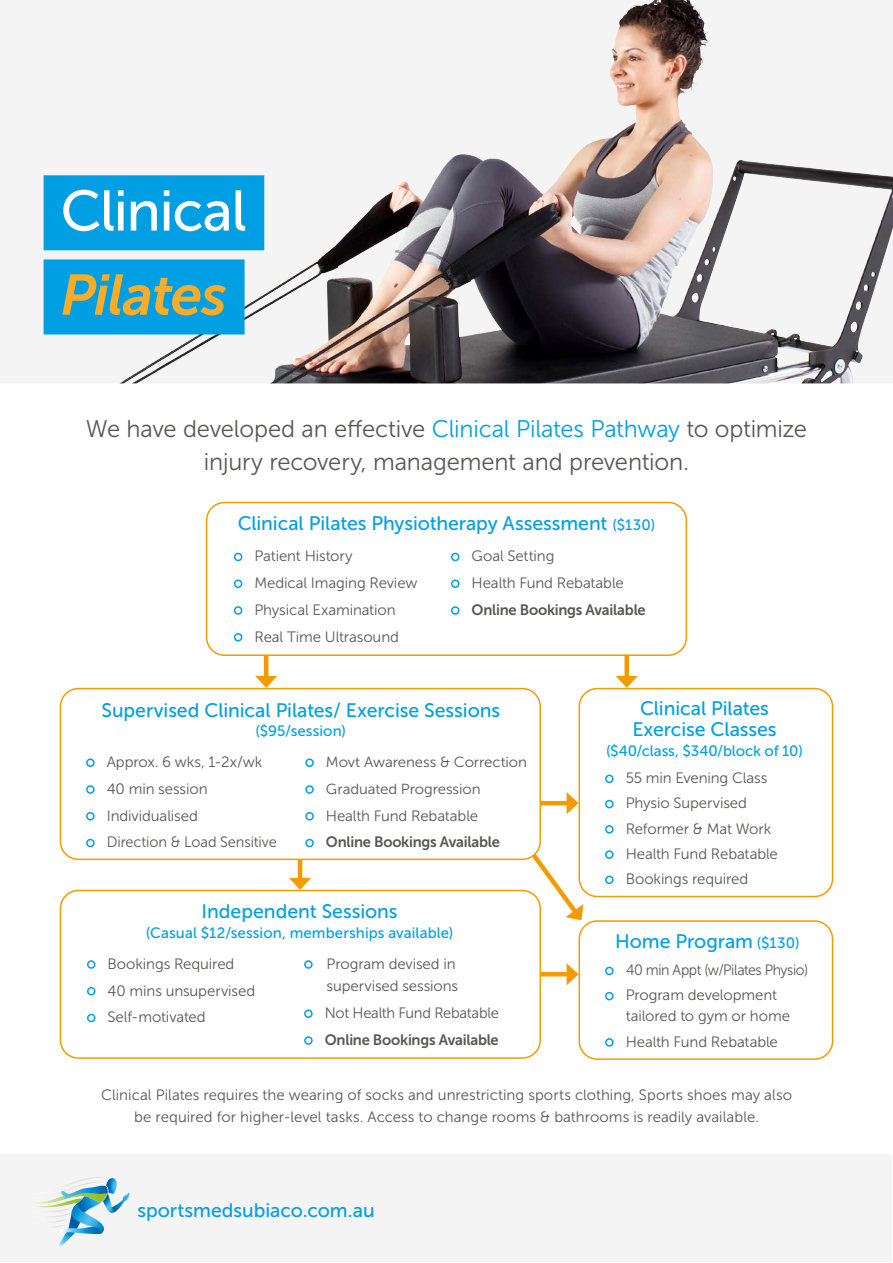
<style>
.page{position:relative;width:893px;height:1263px;background:#fff}
.page>*{position:absolute;margin:0;border:0;box-sizing:border-box;transform-origin:0 0}
.t1{font:57px "Museo Sans 500";letter-spacing:-.02em;color:#fff}
.t2{font:italic 57px "Museo Sans 700";letter-spacing:-.025em;color:#f8ac27}
.t3{font:24px/33px "Museo Sans 300";letter-spacing:-.01em;color:#575756;text-align:center}
.t4{font:19.5px/21px "Museo Sans 500";letter-spacing:-.005em;color:#009fe3;text-align:center}
.t5{font:15px/26.7px "Museo Sans 300";letter-spacing:-.005em;color:#575756}
.t6{font:15px "Museo Sans 500";letter-spacing:.005em;color:#009fe3}
.t7{font:15px "Museo Sans 700";letter-spacing:-.015em;color:#575756}
.t8{font:15px/25.2px "Museo Sans 300";letter-spacing:-.005em;color:#575756;scale:.94 1}
.t9{font:14.55px/26.7px "Museo Sans 300";letter-spacing:-.005em;color:#575756}
.s1{color:#009fe3}
.s2{font-size:15px}
</style>
<div class="page">
<svg style="left:0;top:0;width:893px;height:383px;fill:#f4f4f4"></svg>
<img style="left:119px;top:0;width:568px;height:383px">
<div style="left:1px;top:1154px;width:891px;height:108px;background:#f4f4f4"></div>
<img style="left:35px;top:1203px;width:26px;height:4px">
<img style="left:41px;top:1207px;width:20px;height:5px">
<img style="left:33px;top:1197px;width:28px;height:6px">
<img style="left:58px;top:1232px;width:16px;height:15px">
<svg style="left:61px;top:1178px;width:69px;height:56px"></svg>
<div style="left:44px;top:175px;width:220px;height:75px;background:#009fe3"></div>
<div style="left:44px;top:259px;width:201px;height:75px;background:#009fe3"></div>
<div style="left:234px;top:553px;width:8px;height:8px;border:2px solid #009fe3;border-radius:50%"></div>
<div style="left:234px;top:579px;width:8px;height:9px;border:2px solid #009fe3;border-radius:50%"></div>
<div style="left:234px;top:606px;width:8px;height:9px;border:2px solid #009fe3;border-radius:50%"></div>
<div style="left:234px;top:633px;width:8px;height:8px;border:2px solid #009fe3;border-radius:50%"></div>
<div style="left:451px;top:553px;width:8px;height:8px;border:2px solid #009fe3;border-radius:50%"></div>
<div style="left:451px;top:579px;width:8px;height:9px;border:2px solid #009fe3;border-radius:50%"></div>
<div style="left:451px;top:606px;width:8px;height:9px;border:2px solid #009fe3;border-radius:50%"></div>
<div style="left:206px;top:502px;width:481px;height:154px;border:2px solid #f59a00;border-radius:18px"></div>
<div style="left:60px;top:890px;width:481px;height:169px;border:2px solid #f59a00;border-radius:18px"></div>
<div style="left:86px;top:758px;width:9px;height:9px;border:2px solid #009fe3;border-radius:50%"></div>
<div style="left:86px;top:785px;width:9px;height:9px;border:2px solid #009fe3;border-radius:50%"></div>
<div style="left:86px;top:812px;width:9px;height:8px;border:2px solid #009fe3;border-radius:50%"></div>
<div style="left:86px;top:839px;width:9px;height:8px;border:2px solid #009fe3;border-radius:50%"></div>
<div style="left:305px;top:758px;width:9px;height:9px;border:2px solid #009fe3;border-radius:50%"></div>
<div style="left:305px;top:785px;width:9px;height:9px;border:2px solid #009fe3;border-radius:50%"></div>
<div style="left:305px;top:812px;width:9px;height:8px;border:2px solid #009fe3;border-radius:50%"></div>
<div style="left:305px;top:839px;width:9px;height:8px;border:2px solid #009fe3;border-radius:50%"></div>
<div style="left:605px;top:775px;width:9px;height:8px;border:2px solid #009fe3;border-radius:50%"></div>
<div style="left:605px;top:800px;width:9px;height:8px;border:2px solid #009fe3;border-radius:50%"></div>
<div style="left:605px;top:825px;width:9px;height:9px;border:2px solid #009fe3;border-radius:50%"></div>
<div style="left:605px;top:850px;width:9px;height:9px;border:2px solid #009fe3;border-radius:50%"></div>
<div style="left:605px;top:876px;width:9px;height:8px;border:2px solid #009fe3;border-radius:50%"></div>
<div style="left:87px;top:960px;width:9px;height:9px;border:2px solid #009fe3;border-radius:50%"></div>
<div style="left:87px;top:987px;width:9px;height:8px;border:2px solid #009fe3;border-radius:50%"></div>
<div style="left:87px;top:1014px;width:9px;height:8px;border:2px solid #009fe3;border-radius:50%"></div>
<div style="left:304px;top:960px;width:9px;height:9px;border:2px solid #009fe3;border-radius:50%"></div>
<div style="left:304px;top:1009px;width:9px;height:9px;border:2px solid #009fe3;border-radius:50%"></div>
<div style="left:304px;top:1036px;width:9px;height:9px;border:2px solid #009fe3;border-radius:50%"></div>
<div style="left:605px;top:967px;width:9px;height:8px;border:2px solid #009fe3;border-radius:50%"></div>
<div style="left:605px;top:992px;width:9px;height:8px;border:2px solid #009fe3;border-radius:50%"></div>
<div style="left:605px;top:1038px;width:9px;height:9px;border:2px solid #009fe3;border-radius:50%"></div>
<div style="left:60px;top:688px;width:481px;height:172px;border:2px solid #f59a00;border-radius:18px"></div>
<div style="left:578px;top:688px;width:255px;height:209px;border:2px solid #f59a00;border-radius:18px"></div>
<div style="left:578px;top:920px;width:255px;height:140px;border:2px solid #f59a00;border-radius:18px"></div>
<hr style="left:298px;top:859px;width:4px;height:23px;background:#f59a00">
<svg style="left:289px;top:878px;width:22px;height:12px"></svg>
<hr style="left:540px;top:801px;width:31px;height:4px;background:#f59a00">
<svg style="left:567px;top:792px;width:11px;height:22px"></svg>
<hr style="left:540px;top:972px;width:31px;height:4px;background:#f59a00">
<svg style="left:567px;top:963px;width:11px;height:22px"></svg>
<svg style="left:528px;top:849px;width:55px;height:71px"></svg>
<hr style="left:264px;top:655px;width:4px;height:25px;background:#f59a00">
<svg style="left:255px;top:676px;width:22px;height:12px"></svg>
<div style="left:624px;top:655px;width:5px;height:25px;background:#f59a00"></div>
<svg style="left:616px;top:676px;width:22px;height:12px"></svg>
<h1 class="t1" style="left:61px;top:180px;width:188px">Clinical</h1>
<h1 class="t2" style="left:61px;top:263px;width:168px">Pilates</h1>
<h2 class="t3" style="left:86px;top:413px;width:723px">We have developed an effective <span class="s1">Clinical Pilates Pathway</span> to optimize injury recovery, management and prevention.</h2>
<h3 class="t4" style="left:238px;top:513px;width:419px">Clinical Pilates Physiotherapy Assessment <span class="s2">($130)</span></h3>
<p class="t5" style="left:254px;top:543px;width:164px">Patient History<br>Medical Imaging Review<br>Physical Examination<br>Real Time Ultrasound</p>
<p class="t5" style="left:472px;top:543px;width:154px">Goal Setting<br>Health Fund Rebatable</p>
<p class="t7" style="left:472px;top:601px;width:176px">Online Bookings Available</p>
<h3 class="t4" style="left:101px;top:699px;width:400px">Supervised Clinical Pilates/ Exercise Sessions</h3>
<p class="t6" style="left:255px;top:723px;width:92px">($95/session)</p>
<p class="t5" style="left:107px;top:749px;width:172px">Approx. 6 wks, 1-2x/wk<br>40 min session<br>Individualised<br>Direction &amp; Load Sensitive</p>
<p class="t9" style="left:326px;top:749px;width:203px">Movt Awareness &amp; Correction<br>Graduated Progression</p>
<p class="t5" style="left:326px;top:802px;width:154px">Health Fund Rebatable</p>
<p class="t7" style="left:326px;top:834px;width:176px">Online Bookings Available</p>
<h3 class="t4" style="left:202px;top:901px;width:198px">Independent Sessions</h3>
<p class="t6" style="left:146px;top:924px;width:309px">(Casual $12/session, memberships available)</p>
<p class="t5" style="left:108px;top:950px;width:149px">Bookings Required<br>40 mins unsupervised<br>Self-motivated</p>
<p class="t5" style="left:327px;top:952px;width:133px;line-height:22.5px">Program devised in supervised sessions</p>
<p class="t5" style="left:325px;top:999px;width:176px">Not Health Fund Rebatable</p>
<p class="t7" style="left:325px;top:1031px;width:176px">Online Bookings Available</p>
<h3 class="t4" style="left:632px;top:698px;width:146px">Clinical Pilates<br>Exercise Classes</h3>
<p class="t6" style="left:606px;top:742px;width:198px">($40/class, $340/block of 10)</p>
<p class="t5" style="left:626px;top:765px;width:154px;line-height:25.2px">55 min Evening Class<br>Physio Supervised<br>Reformer &amp; Mat Work<br>Health Fund Rebatable<br>Bookings required</p>
<h3 class="t4" style="left:615px;top:931px;width:186px">Home Program <span class="s2">($130)</span></h3>
<p class="t8" style="left:626px;top:957px;width:196px">40 min Appt (w/Pilates Physio)<br>Program development</p>
<p class="t5" style="left:626px;top:1004px;width:166px;line-height:25.2px">tailored to gym or home<br>Health Fund Rebatable</p>
<p class="t5" style="left:101px;top:1083px;width:692px;line-height:22.5px;text-align:center">Clinical Pilates requires the wearing of socks and unrestricting sports clothing, Sports shoes may also be required for higher-level tasks. Access to change rooms &amp; bathrooms is readily available.</p>
<h3 class="t4" style="left:137px;top:1199px;width:239px">sportsmedsubiaco.com.au</h3>
</div>
